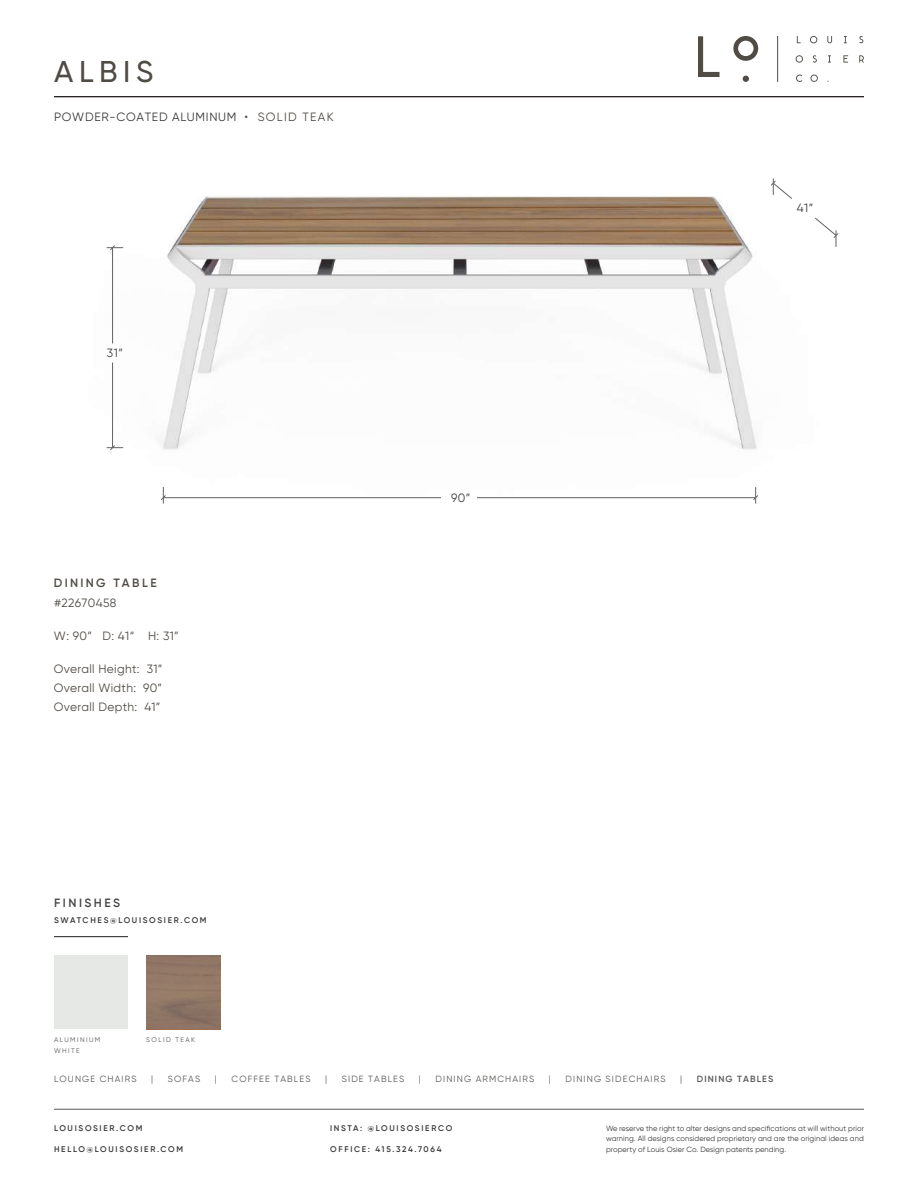
<style>
.page{position:relative;width:918px;height:1188px;background:#fff}
.page>*{position:absolute;margin:0;border:0;box-sizing:border-box;transform-origin:0 0}
.t1{font:500 30px "Gilroy";letter-spacing:.185em;color:#504b44}
.t2{font:12px/19.2px "Gilroy";letter-spacing:.03em;color:#504b44;text-align:justify}
.t3{font:12px "Gilroy";letter-spacing:.06em;color:#383a39}
.t4{font:600 12px "Gilroy";letter-spacing:.19em;color:#504b44}
.t5{font:12px "Gilroy";color:#3e3e3f}
.t6{font:600 12px "Gilroy";letter-spacing:.21em;color:#454647}
.t7{font:9px "Gilroy";letter-spacing:.125em;color:#595855}
.t8{font:600 9px "Gilroy";letter-spacing:.125em;color:#595855}
.t9{font:600 8.25px "Gilroy";letter-spacing:.205em;color:#383a39}
.t10{font:7.5px/10.5px "Gilroy";letter-spacing:.01em;color:#383a39;text-align:justify}
.t11{font:6.75px/10.5px "Gilroy";letter-spacing:.21em;color:#595855}
.s1{color:#504b44}
.s2{font-weight:700}
</style>
<div class="page">
<img style="left:54px;top:36px;width:801px;height:463px">
<hr style="left:54px;top:1109px;width:810px;height:1px;background:#595855">
<svg style="left:797px;top:36px;width:4px;height:7px"></svg>
<svg style="left:810px;top:36px;width:7px;height:7px"></svg>
<svg style="left:827px;top:36px;width:5px;height:7px"></svg>
<svg style="left:844px;top:36px;width:3px;height:7px"></svg>
<svg style="left:859px;top:36px;width:4px;height:7px"></svg>
<svg style="left:796px;top:55px;width:7px;height:8px"></svg>
<svg style="left:813px;top:55px;width:4px;height:8px"></svg>
<svg style="left:828px;top:55px;width:3px;height:8px"></svg>
<svg style="left:843px;top:55px;width:5px;height:8px"></svg>
<svg style="left:859px;top:55px;width:5px;height:8px"></svg>
<svg style="left:796px;top:75px;width:6px;height:7px"></svg>
<svg style="left:810px;top:75px;width:8px;height:7px"></svg>
<hr style="left:777px;top:36px;width:1px;height:46px;background:#504b44">
<svg style="left:698px;top:36px;width:21px;height:41px"></svg>
<svg style="left:733px;top:36px;width:25px;height:25px"></svg>
<svg style="left:743px;top:76px;width:6px;height:6px"></svg>
<hr style="left:112px;top:363px;width:1px;height:85px;background:#636366">
<svg style="left:107px;top:245px;width:16px;height:5px"></svg>
<svg style="left:107px;top:445px;width:16px;height:5px"></svg>
<svg style="left:753px;top:487px;width:5px;height:17px"></svg>
<svg style="left:161px;top:487px;width:5px;height:17px"></svg>
<hr style="left:163px;top:497px;width:593px;height:1px;background:#636366">
<div style="left:442px;top:490px;width:35px;height:15px;background:#fff"></div>
<svg style="left:771px;top:178px;width:68px;height:69px"></svg>
<hr style="left:54px;top:96px;width:810px;height:1px;background:#231f20">
<hr style="left:54px;top:936px;width:74px;height:1px;background:#231f20">
<div style="left:54px;top:955px;width:74px;height:74px;background:#e6e8e6"></div>
<div style="left:146px;top:955px;width:74px;height:74px;background:#907765"></div>
<hr style="left:112px;top:248px;width:1px;height:95px;background:#636366">
<h1 class="t1" style="left:54px;top:53px;width:101px">ALBIS</h1>
<h2 class="t3" style="left:54px;top:109px;width:281px">POWDER-COATED ALUMINUM <span class="s1">• SOLID TEAK</span></h2>
<h2 class="t5" style="left:107px;top:346px;width:18px">31”</h2>
<h2 class="t4" style="left:54px;top:575px;width:104px">DINING TABLE</h2>
<h2 class="t2" style="left:54px;top:593px;width:64px">#22670458</h2>
<h2 class="t2" style="left:54px;top:626px;width:126px">W: 90” D: 41“ H: 31”</h2>
<h2 class="t2" style="left:54px;top:659px;width:110px;text-indent:93px">31” Overall Width: 90” Overall Depth: 41”</h2>
<h2 class="t2" style="left:54px;top:659px;width:87px">Overall Height:</h2>
<h2 class="t5" style="left:451px;top:490px;width:21px">90”</h2>
<h2 class="t5" style="left:797px;top:200px;width:18px">41”</h2>
<h2 class="t6" style="left:54px;top:895px;width:68px">FINISHES</h2>
<p class="t9" style="left:54px;top:915px;width:154px">SWATCHES@LOUISOSIER.COM</p>
<p class="t11" style="left:146px;top:1035px;width:50px">SOLID TEAK</p>
<p class="t11" style="left:54px;top:1035px;width:48px">ALUMINIUM<br>WHITE</p>
<p class="t7" style="left:54px;top:1073px;width:84px">LOUNGE CHAIRS</p>
<p class="t7" style="left:151px;top:1073px;width:4px">|</p>
<p class="t7" style="left:168px;top:1073px;width:34px">SOFAS</p>
<p class="t7" style="left:215px;top:1073px;width:4px">|</p>
<p class="t7" style="left:232px;top:1073px;width:80px">COFFEE TABLES</p>
<p class="t7" style="left:325px;top:1073px;width:4px">|</p>
<p class="t7" style="left:342px;top:1073px;width:64px">SIDE TABLES</p>
<p class="t7" style="left:419px;top:1073px;width:4px">|</p>
<p class="t7" style="left:436px;top:1073px;width:100px">DINING ARMCHAIRS</p>
<p class="t7" style="left:549px;top:1073px;width:4px">|</p>
<p class="t7" style="left:566px;top:1073px;width:101px">DINING SIDECHAIRS</p>
<p class="t7" style="left:680px;top:1073px;width:4px">|</p>
<p class="t8" style="left:697px;top:1073px;width:78px">DINING TABLES</p>
<p class="t9" style="left:54px;top:1123px;width:90px">LOUISOSIER.COM</p>
<p class="t9" style="left:54px;top:1144px;width:131px">HELLO@LOUISOSIER.COM</p>
<p class="t9" style="left:330px;top:1123px;width:124px">INSTA: <span class="s2">@</span>LOUISOSIERCO</p>
<p class="t9" style="left:330px;top:1144px;width:113px">OFFICE: 415.324.7064</p>
<p class="t10" style="left:606px;top:1123px;width:260px">We reserve the right to alter designs and specifications at will without prior warning. All designs considered proprietary and are the original ideas and property of Louis Osier Co. Design patents pending.</p>
</div>
